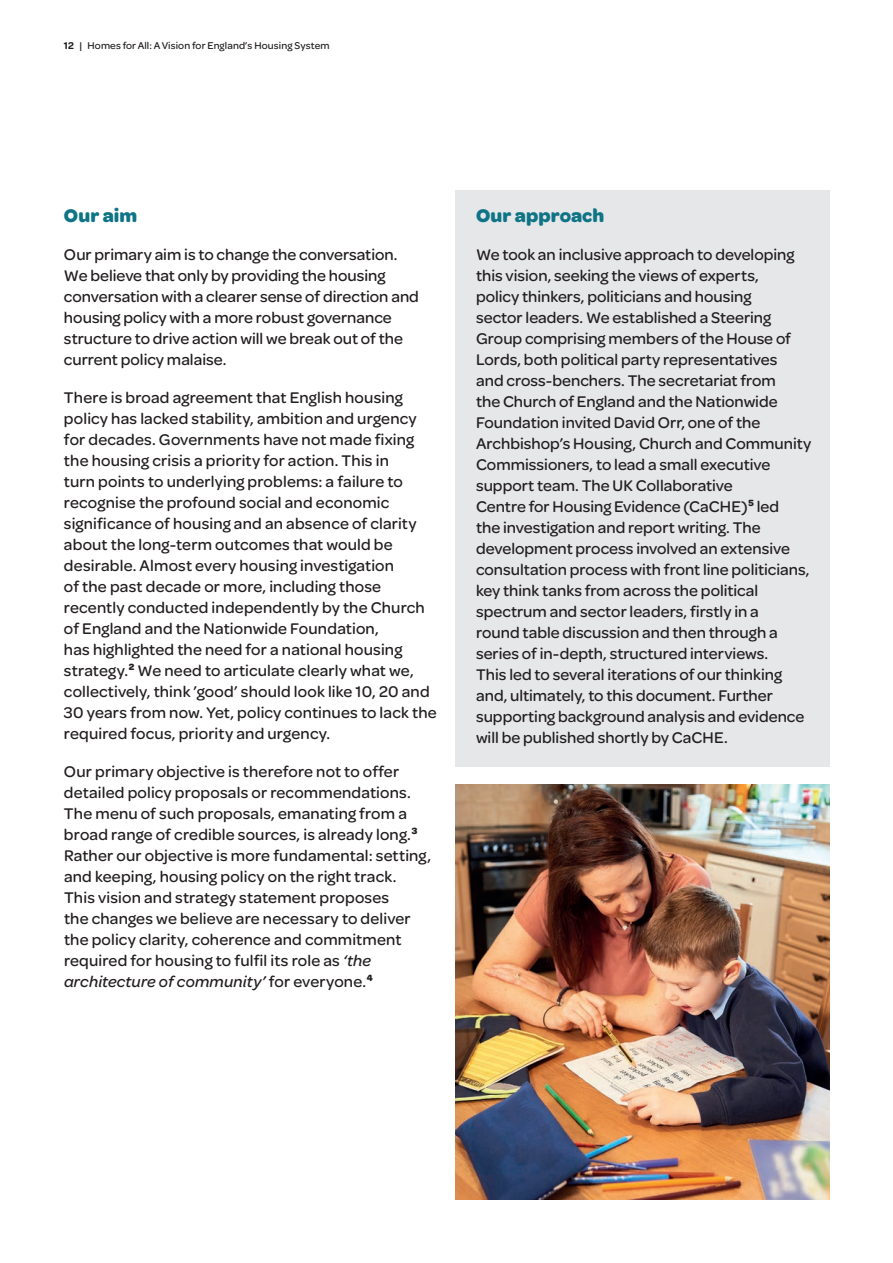
<style>
.page{position:relative;width:893px;height:1263px;background:#fff}
.page>*{position:absolute;margin:0;border:0;box-sizing:border-box;transform-origin:0 0}
.t1{font:700 19.5px "Omnes";letter-spacing:.005em;color:#0e7486}
.t2{font:500 16.5px/21px "Omnes";letter-spacing:.005em;color:#231f20}
.t3{font:500 10.5px "Omnes";letter-spacing:.01em;color:#231f20}
.s1{font-weight:600}
.s2{font-style:italic}
</style>
<div class="page">
<div style="left:455px;top:191px;width:374px;height:576px;background:#e6e7e9"></div>
<img style="left:455px;top:784px;width:374px;height:415px">
<p class="t3" style="left:64px;top:39px;width:267px"><span class="s1">12</span> | Homes for All: A Vision for England’s Housing System</p>
<p class="t1" style="left:64px;top:204px;width:75px">Our aim</p>
<p class="t2" style="left:64px;top:243px;width:356px">Our primary aim is to change the conversation.<br>We believe that only by providing the housing conversation with a clearer sense of direction and housing policy with a more robust governance structure to drive action will we break out of the current policy malaise.</p>
<p class="t2" style="left:64px;top:386px;width:374px">There is broad agreement that English housing policy has lacked stability, ambition and urgency for decades. Governments have not made fixing the housing crisis a priority for action. This in<br>turn points to underlying problems: a failure to recognise the profound social and economic significance of housing and an absence of clarity about the long-term outcomes that would be desirable. Almost every housing investigation<br>of the past decade or more, including those recently conducted independently by the Church of England and the Nationwide Foundation,<br>has highlighted the need for a national housing strategy.<sup>2</sup> We need to articulate clearly what we, collectively, think ’good’ should look like 10, 20 and 30 years from now. Yet, policy continues to lack the required focus, priority and urgency.</p>
<p class="t2" style="left:64px;top:760px;width:369px">Our primary objective is therefore not to offer detailed policy proposals or recommendations.<br>The menu of such proposals, emanating from a broad range of credible sources, is already long.<sup>3<br></sup>Rather our objective is more fundamental: setting, and keeping, housing policy on the right track.<br>This vision and strategy statement proposes<br>the changes we believe are necessary to deliver the policy clarity, coherence and commitment required for housing to fulfil its role as <span class="s2">‘the architecture of community’</span> for everyone.<sup>4</sup></p>
<p class="t1" style="left:476px;top:204px;width:130px">Our approach</p>
<p class="t2" style="left:476px;top:243px;width:337px">We took an inclusive approach to developing this vision, seeking the views of experts,<br>policy thinkers, politicians and housing<br>sector leaders. We established a Steering Group comprising members of the House of Lords, both political party representatives<br>and cross-benchers. The secretariat from<br>the Church of England and the Nationwide Foundation invited David Orr, one of the Archbishop’s Housing, Church and Community Commissioners, to lead a small executive support team. The UK Collaborative<br>Centre for Housing Evidence (CaCHE)<sup>5</sup> led<br>the investigation and report writing. The development process involved an extensive consultation process with front line politicians, key think tanks from across the political spectrum and sector leaders, firstly in a<br>round table discussion and then through a series of in-depth, structured interviews.<br>This led to several iterations of our thinking and, ultimately, to this document. Further supporting background analysis and evidence will be published shortly by CaCHE.</p>
</div>
